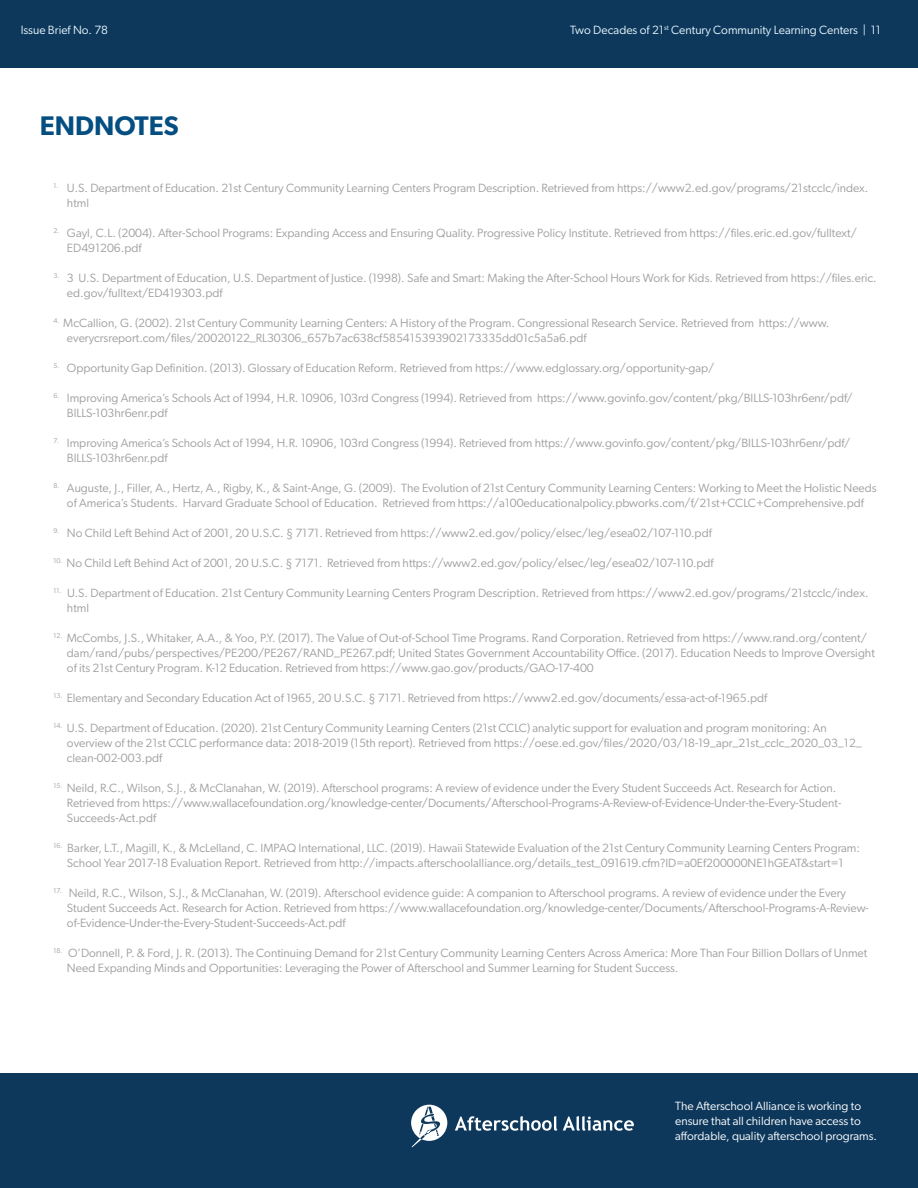
<style>
.page{position:relative;width:918px;height:1188px;background:#fff}
.page>*{position:absolute;margin:0;border:0;box-sizing:border-box;transform-origin:0 0}
.t1{font:600 27px "Gibson";color:#054e82}
.t2{font:12px/15px "Gibson";color:#a09f9f}
.t3{font:12px/15px "Gibson";color:#fff}
.t4{font:12px "Gibson";color:#e7f6fb}
</style>
<div class="page">
<div style="left:0;top:1073px;width:918px;height:115px;background:#0d385c"></div>
<svg style="left:455px;top:1116px;width:102px;height:15px"></svg>
<svg style="left:563px;top:1116px;width:71px;height:15px"></svg>
<svg style="left:411px;top:1105px;width:36px;height:42px"></svg>
<div style="left:0;top:0;width:918px;height:67px;background:#0d385c"></div>
<p class="t4" style="left:21px;top:22px;width:89px">Issue Brief No. 78</p>
<h1 class="t1" style="left:40px;top:109px;width:140px">ENDNOTES</h1>
<p class="t4" style="left:570px;top:22px;width:312px">Two Decades of 21<sup>st</sup> Century Community Learning Centers | 11</p>
<p class="t2" style="left:67px;top:180px;width:803px;text-indent:-14px"><sup>1.</sup> U.S. Department of Education. 21st Century Community Learning Centers Program Description. Retrieved from https://www2.ed.gov/programs/21stcclc/index. html</p>
<p class="t2" style="left:67px;top:225px;width:791px;text-indent:-14px"><sup>2.</sup> Gayl, C.L. (2004). After-School Programs: Expanding Access and Ensuring Quality. Progressive Policy Institute. Retrieved from https://files.eric.ed.gov/fulltext/<br>ED491206.pdf</p>
<p class="t2" style="left:67px;top:270px;width:811px;text-indent:-14px"><sup>3.</sup> 3 U.S. Department of Education, U.S. Department of Justice. (1998). Safe and Smart: Making the After-School Hours Work for Kids. Retrieved from https://files.eric. ed.gov/fulltext/ED419303.pdf</p>
<p class="t2" style="left:67px;top:315px;width:764px;text-indent:-13px"><sup>4.</sup> McCallion, G. (2002). 21st Century Community Learning Centers: A History of the Program. Congressional Research Service. Retrieved from https://www. everycrsreport.com/files/20020122_RL30306_657b7ac638cf585415393902173335dd01c5a5a6.pdf</p>
<p class="t2" style="left:53px;top:360px;width:662px"><sup>5.</sup> Opportunity Gap Definition. (2013). Glossary of Education Reform. Retrieved from https://www.edglossary.org/opportunity-gap/</p>
<p class="t2" style="left:67px;top:390px;width:787px;text-indent:-13px"><sup>6.</sup> Improving America’s Schools Act of 1994, H.R. 10906, 103rd Congress (1994). Retrieved from https://www.govinfo.gov/content/pkg/BILLS-103hr6enr/pdf/<br>BILLS-103hr6enr.pdf</p>
<p class="t2" style="left:67px;top:435px;width:785px;text-indent:-13px"><sup>7.</sup> Improving America’s Schools Act of 1994, H.R. 10906, 103rd Congress (1994). Retrieved from https://www.govinfo.gov/content/pkg/BILLS-103hr6enr/pdf/<br>BILLS-103hr6enr.pdf</p>
<p class="t2" style="left:53px;top:480px;width:825px;text-align:center"><sup>8.</sup> Auguste, J., Filler, A., Hertz, A., Rigby, K., &amp; Saint-Ange, G. (2009). The Evolution of 21st Century Community Learning Centers: Working to Meet the Holistic Needs of America’s Students. Harvard Graduate School of Education. Retrieved from https://a100educationalpolicy.pbworks.com/f/21st+CCLC+Comprehensive.pdf</p>
<p class="t2" style="left:53px;top:525px;width:660px"><sup>9.</sup> No Child Left Behind Act of 2001, 20 U.S.C. § 7171. Retrieved from https://www2.ed.gov/policy/elsec/leg/esea02/107-110.pdf</p>
<p class="t2" style="left:53px;top:555px;width:662px"><sup>10.</sup> No Child Left Behind Act of 2001, 20 U.S.C. § 7171. Retrieved from https://www2.ed.gov/policy/elsec/leg/esea02/107-110.pdf</p>
<p class="t2" style="left:67px;top:585px;width:803px;text-indent:-14px"><sup>11.</sup> U.S. Department of Education. 21st Century Community Learning Centers Program Description. Retrieved from https://www2.ed.gov/programs/21stcclc/index. html</p>
<p class="t2" style="left:67px;top:630px;width:809px;text-indent:-13px"><sup>12.</sup> McCombs, J.S., Whitaker, A.A., &amp; Yoo, P.Y. (2017). The Value of Out-of-School Time Programs. Rand Corporation. Retrieved from https://www.rand.org/content/ dam/rand/pubs/perspectives/PE200/PE267/RAND_PE267.pdf; United States Government Accountability Office. (2017). Education Needs to Improve Oversight of its 21st Century Program. K-12 Education. Retrieved from https://www.gao.gov/products/GAO-17-400</p>
<p class="t2" style="left:53px;top:690px;width:715px"><sup>13.</sup> Elementary and Secondary Education Act of 1965, 20 U.S.C. § 7171. Retrieved from https://www2.ed.gov/documents/essa-act-of-1965.pdf</p>
<p class="t2" style="left:67px;top:720px;width:796px;text-indent:-13px"><sup>14.</sup> U.S. Department of Education. (2020). 21st Century Community Learning Centers (21st CCLC) analytic support for evaluation and program monitoring: An overview of the 21st CCLC performance data: 2018-2019 (15th report). Retrieved from https://oese.ed.gov/files/2020/03/18-19_apr_21st_cclc_2020_03_12_ clean-002-003.pdf</p>
<p class="t2" style="left:67px;top:780px;width:776px;text-indent:-13px"><sup>15.</sup> Neild, R.C., Wilson, S.J., &amp; McClanahan, W. (2019). Afterschool programs: A review of evidence under the Every Student Succeeds Act. Research for Action.<br>Retrieved from https://www.wallacefoundation.org/knowledge-center/Documents/Afterschool-Programs-A-Review-of-Evidence-Under-the-Every-Student-<br>Succeeds-Act.pdf</p>
<p class="t2" style="left:53px;top:840px;width:808px;text-align:center"><sup>16.</sup> Barker, L.T., Magill, K., &amp; McLelland, C. IMPAQ International, LLC. (2019). Hawaii Statewide Evaluation of the 21st Century Community Learning Centers Program:<br>School Year 2017-18 Evaluation Report. Retrieved from http://impacts.afterschoolalliance.org/details_test_091619.cfm?ID=a0Ef200000NE1hGEAT&amp;start=1</p>
<p class="t2" style="left:67px;top:885px;width:803px;text-indent:-14px"><sup>17.</sup> Neild, R.C., Wilson, S.J., &amp; McClanahan, W. (2019). Afterschool evidence guide: A companion to Afterschool programs. A review of evidence under the Every<br>Student Succeeds Act. Research for Action. Retrieved from https://www.wallacefoundation.org/knowledge-center/Documents/Afterschool-Programs-A-Review&shy;of-Evidence-Under-the-Every-Student-Succeeds-Act.pdf</p>
<p class="t2" style="left:67px;top:945px;width:802px;text-indent:-13px"><sup>18.</sup> O’Donnell, P. &amp; Ford, J. R. (2013). The Continuing Demand for 21st Century Community Learning Centers Across America: More Than Four Billion Dollars of Unmet<br>Need Expanding Minds and Opportunities: Leveraging the Power of Afterschool and Summer Learning for Student Success.</p>
<p class="t3" style="left:675px;top:1098px;width:203px">The Afterschool Alliance is working to ensure that all children have access to affordable, quality afterschool programs.</p>
</div>
